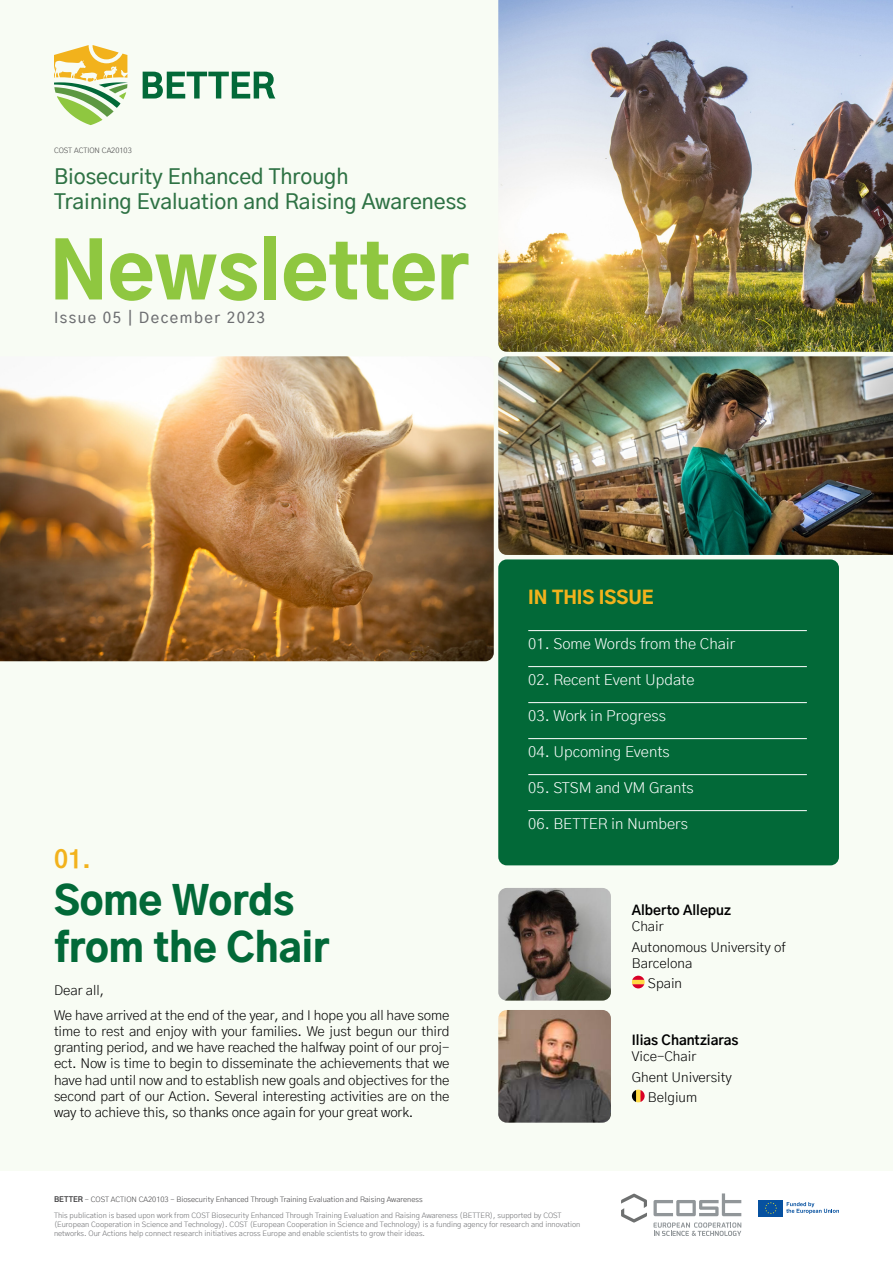
<style>
.page{position:relative;width:893px;height:1263px;background:#fff}
.page>*{position:absolute;margin:0;border:0;box-sizing:border-box;transform-origin:0 0}
.t1{font:900 76.5px "Gothic A1";color:#8fc740}
.t2{font:900 39px/46.8px "Gothic A1";color:#026938}
.t3{font:700 24px "Gothic A1";color:#f2b21c}
.t4{font:500 21px/25.2px "Gothic A1";color:#2e7244}
.t5{font:900 18px "Gothic A1";color:#f2b21c}
.t6{font:300 15px "Gothic A1";color:#fff}
.t7{font:500 15px "Gothic A1";letter-spacing:.1em;color:#6d6e71}
.t8{font:300 13.5px/16.2px "Gothic A1";letter-spacing:-.01em;color:#000}
.t9{font:700 13.5px "Gothic A1";color:#000}
.t10{font:300 7.5px/9px "Gothic A1";color:#6d6e71}
.t11{font:300 7.5px "Gothic A1";color:#414042}
.s1{font-weight:700}
</style>
<div class="page">
<div style="left:0;top:0;width:893px;height:1170px;background:#f8fcf4"></div>
<svg style="left:653px;top:1222px;width:88px;height:14px"></svg>
<svg style="left:653px;top:1193px;width:88px;height:23px"></svg>
<svg style="left:621px;top:1193px;width:26px;height:29px"></svg>
<div style="left:759px;top:1200px;width:24px;height:16px;background:#0651a0"></div>
<svg style="left:765px;top:1202px;width:12px;height:12px"></svg>
<svg style="left:786px;top:1202px;width:53px;height:12px"></svg>
<svg style="left:143px;top:72px;width:132px;height:27px"></svg>
<svg style="left:54px;top:45px;width:74px;height:80px"></svg>
<img style="left:498px;top:0;width:395px;height:352px">
<img style="left:0;top:356px;width:494px;height:305px">
<img style="left:498px;top:356px;width:395px;height:199px">
<div style="left:498px;top:559px;width:341px;height:306px;background:#026938;border-radius:9px"></div>
<hr style="left:528px;top:630px;width:279px;height:1px;background:#fff">
<hr style="left:528px;top:666px;width:279px;height:1px;background:#fff">
<hr style="left:528px;top:702px;width:279px;height:1px;background:#fff">
<hr style="left:528px;top:738px;width:279px;height:1px;background:#fff">
<hr style="left:528px;top:774px;width:279px;height:1px;background:#fff">
<hr style="left:528px;top:810px;width:279px;height:1px;background:#fff">
<img style="left:498px;top:888px;width:113px;height:112px">
<img style="left:498px;top:1010px;width:113px;height:113px">
<svg style="left:632px;top:976px;width:13px;height:12px"></svg>
<svg style="left:632px;top:1089px;width:13px;height:13px"></svg>
<p class="t11" style="left:54px;top:145px;width:79px">COST ACTION CA20103</p>
<h3 class="t4" style="left:54px;top:163px;width:414px">Biosecurity Enhanced Through<br>Training Evaluation and Raising Awareness</h3>
<h1 class="t1" style="left:50px;top:207px;width:420px">Newsletter</h1>
<p class="t7" style="left:54px;top:306px;width:213px">Issue 05 | December 2023</p>
<h3 class="t3" style="left:54px;top:840px;width:39px">01.</h3>
<h2 class="t2" style="left:54px;top:875px;width:277px">Some Words from the Chair</h2>
<p class="t8" style="left:54px;top:977px;width:397px;line-height:24.8px">Dear all,<br>We have arrived at the end of the year, and I hope you all have some</p>
<p class="t8" style="left:54px;top:1022px;width:397px;text-align:justify">time to rest and enjoy with your families. We just begun our third granting period, and we have reached the halfway point of our proj&shy;ect. Now is time to begin to disseminate the achievements that we have had until now and to establish new goals and objectives for the second part of our Action. Several interesting activities are on the way to achieve this, so thanks once again for your great work.</p>
<p class="t11" style="left:54px;top:1194px;width:370px"><span class="s1">BETTER</span> - COST ACTION CA20103 - Biosecurity Enhanced Through Training Evaluation and Raising Awareness</p>
<h3 class="t5" style="left:528px;top:582px;width:127px">IN THIS ISSUE</h3>
<p class="t6" style="left:528px;top:632px;width:209px">01. Some Words from the Chair</p>
<p class="t6" style="left:528px;top:668px;width:168px">02. Recent Event Update</p>
<p class="t6" style="left:528px;top:704px;width:139px">03. Work in Progress</p>
<p class="t6" style="left:528px;top:740px;width:143px">04. Upcoming Events</p>
<p class="t6" style="left:528px;top:776px;width:167px">05. STSM and VM Grants</p>
<p class="t6" style="left:528px;top:812px;width:161px">06. BETTER in Numbers</p>
<p class="t9" style="left:632px;top:899px;width:101px">Alberto Allepuz</p>
<p class="t8" style="left:632px;top:916px;width:155px;line-height:20.4px">Chair<br>Autonomous University of</p>
<p class="t8" style="left:632px;top:952px;width:62px;line-height:20.4px;text-align:center">Barcelona<br>Spain</p>
<p class="t9" style="left:632px;top:1029px;width:108px">Ilias Chantziaras</p>
<p class="t8" style="left:632px;top:1048px;width:66px">Vice-Chair</p>
<p class="t8" style="left:632px;top:1068px;width:102px">Ghent University</p>
<p class="t8" style="left:648px;top:1089px;width:51px">Belgium</p>
<p class="t10" style="left:54px;top:1210px;width:528px">This publication is based upon work from COST Biosecurity Enhanced Through Training Evaluation and Raising Awareness (BETTER), supported by COST (European Cooperation in Science and Technology). COST (European Cooperation in Science and Technology) is a funding agency for research and innovation networks. Our Actions help connect research initiatives across Europe and enable scientists to grow their ideas.</p>
</div>
